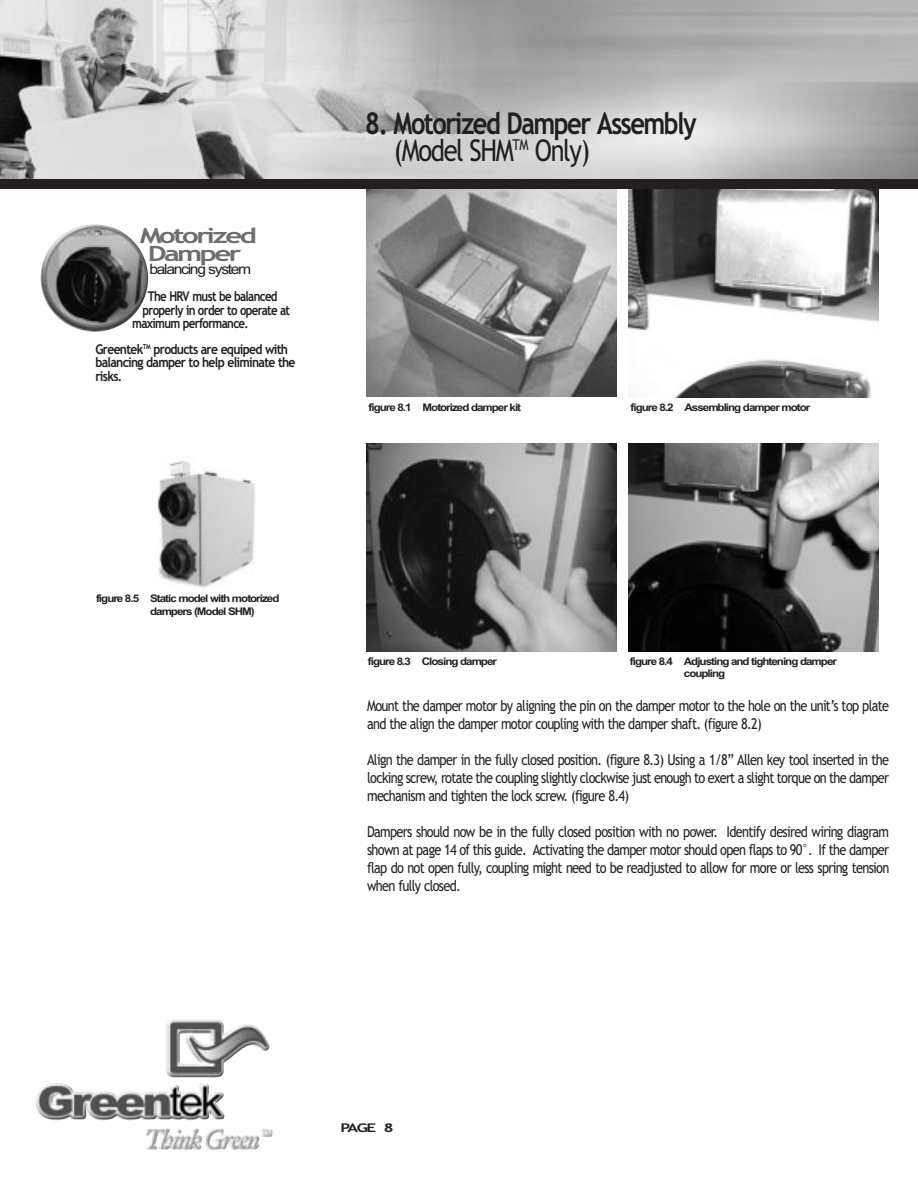
<style>
.page{position:relative;width:918px;height:1188px;background:#fff}
.page>*{position:absolute;margin:0;border:0;box-sizing:border-box;transform-origin:0 0}
.t1{font:700 30px/27px "Trebuchet MS";letter-spacing:-.06em;color:#231f20;scale:.85 1}
.t2{font:700 21px/18px "Trebuchet MS";letter-spacing:-.09em;color:#6c6e70;text-align:center;scale:1.4 1}
.t3{font:15px/18px "Trebuchet MS";letter-spacing:-.05em;color:#231f20;text-align:justify;scale:.85 1}
.t4{font:14.25px "Arial MS";letter-spacing:-.085em;color:#231f20;scale:1.1 1}
.t5{font:700 13.5px/13.5px "Trebuchet MS";letter-spacing:-.06em;color:#231f20;scale:.9 1}
.t6{font:700 13.5px "Trebuchet MS";letter-spacing:-.06em;color:#231f20;scale:.85 1}
.t7{font:700 12px "Trebuchet MS";color:#231f20;scale:1.4 1}
.t8{font:10.5px/13.5px "Arial Bold MS";letter-spacing:-.085em;color:#231f20;scale:1.1 1}
.s1{font-weight:400}
</style>
<div class="page">
<img style="left:0;top:0;width:918px;height:179px">
<img style="left:224px;top:1024px;width:46px;height:27px">
<div style="left:0;top:179px;width:918px;height:10px;background:#231f20"></div>
<img style="left:41px;top:224px;width:107px;height:108px;border-radius:50%">
<img style="left:158px;top:461px;width:97px;height:127px">
<img style="left:628px;top:189px;width:250px;height:208px">
<img style="left:629px;top:443px;width:250px;height:208px">
<img style="left:366px;top:189px;width:250px;height:208px">
<img style="left:367px;top:444px;width:249px;height:207px">
<h2 class="t2" style="left:140px;top:228px;width:85px">Motorized<br>Damper</h2>
<p class="t4" style="left:149px;top:264px;width:94px">balancing system</p>
<p class="t6" style="left:148px;top:291px;width:154px">The HRV must be balanced</p>
<p class="t6" style="left:142px;top:305px;width:175px">properly in order to operate at</p>
<p class="t6" style="left:132px;top:318px;width:139px">maximum performance.</p>
<p class="t5" style="left:96px;top:343px;width:224px">Greentek<sup>TM</sup> products are equiped with balancing damper to help eliminate the risks.</p>
<h1 class="t1" style="left:394px;top:113px;width:358px;text-indent:-28px">8. Motorized Damper Assembly <span class="s1">(Model SHM</span><sup>TM</sup> <span class="s1">Only)</span></h1>
<p class="t8" style="left:369px;top:401px;width:140px">figure 8.1 Motorized damper kit</p>
<p class="t8" style="left:631px;top:402px;width:165px">figure 8.2 Assembling damper motor</p>
<p class="t8" style="left:150px;top:592px;width:119px;text-indent:-54px">figure 8.5 Static model with motorized dampers (Model SHM)</p>
<p class="t8" style="left:368px;top:655px;width:119px">figure 8.3 Closing damper</p>
<p class="t8" style="left:684px;top:656px;width:141px;line-height:12px;text-indent:-54px">figure 8.4 Adjusting and tightening damper coupling</p>
<p class="t3" style="left:367px;top:698px;width:616px">Mount the damper motor by aligning the pin on the damper motor to the hole on the unit’s top plate and the align the damper motor coupling with the damper shaft. (figure 8.2)</p>
<p class="t3" style="left:367px;top:752px;width:616px">Align the damper in the fully closed position. (figure 8.3) Using a 1/8” Allen key tool inserted in the locking screw, rotate the coupling slightly clockwise just enough to exert a slight torque on the damper mechanism and tighten the lock screw. (figure 8.4)</p>
<p class="t3" style="left:367px;top:824px;width:616px">Dampers should now be in the fully closed position with no power. Identify desired wiring diagram shown at page 14 of this guide. Activating the damper motor should open flaps to 90°. If the damper flap do not open fully, coupling might need to be readjusted to allow for more or less spring tension when fully closed.</p>
<p class="t7" style="left:340px;top:1123px;width:39px">PAGE 8</p>
</div>
